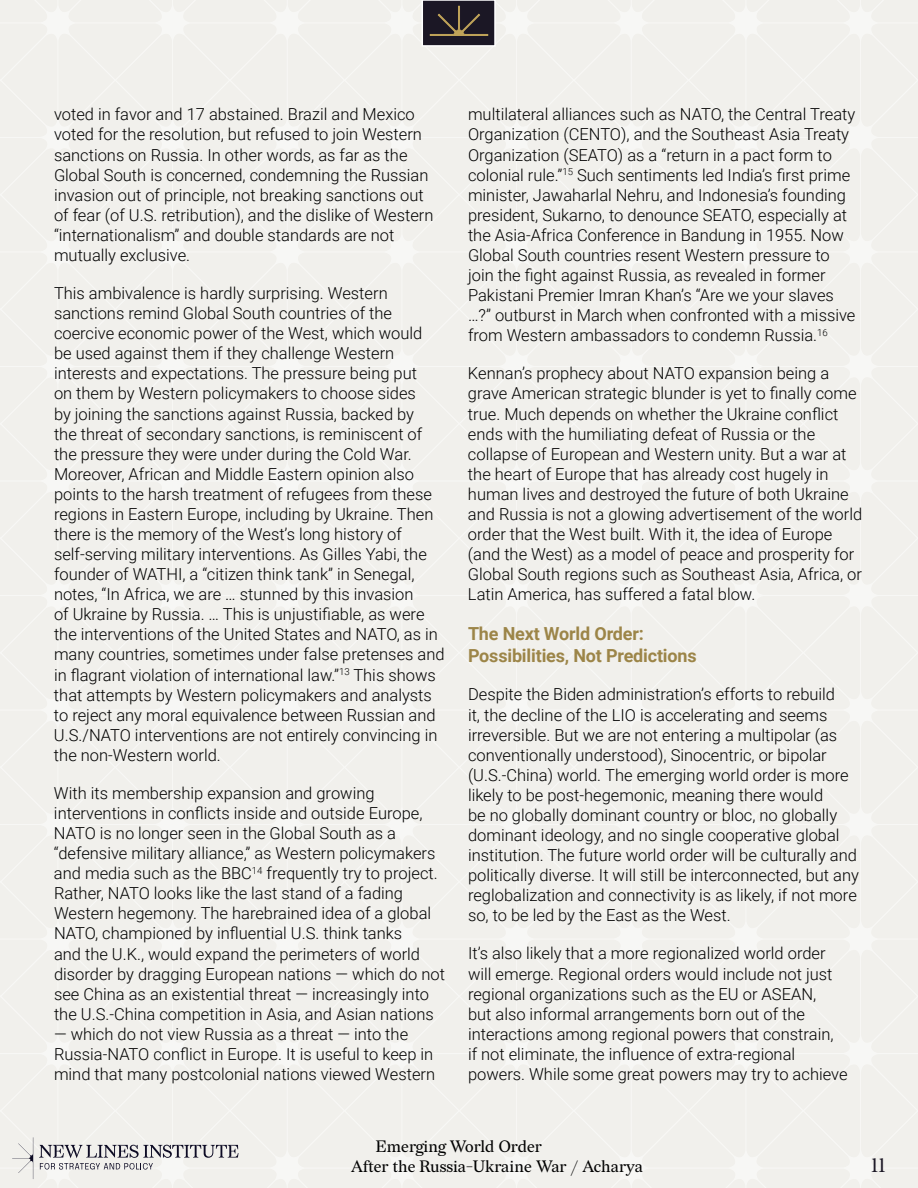
<style>
.page{position:relative;width:918px;height:1188px;background:#f1f0ec}
.page>*{position:absolute;margin:0;border:0;box-sizing:border-box;transform-origin:0 0}
.t1{font:19.5px "Redaction";color:#1b1725}
.t2{font:700 18px/22px "Roboto";letter-spacing:-.01em;color:#9c8548}
.t3{font:300 16.5px/20.1px "Roboto";color:#000}
.t4{font:16.5px "Redaction";color:#000}
</style>
<div class="page">
<div style="left:422px;top:0;width:73px;height:46px;background:#1b1725"></div>
<div style="left:422px;top:0;width:74px;height:47px;border:2px solid #fff"></div>
<svg style="left:429px;top:5px;width:60px;height:31px"></svg>
<svg style="left:12px;top:1137px;width:21px;height:42px"></svg>
<svg style="left:39px;top:1145px;width:200px;height:25px"></svg>
<p class="t3" style="left:54px;top:104px;width:381px">voted in favor and 17 abstained. Brazil and Mexico voted for the resolution, but refused to join Western sanctions on Russia. In other words, as far as the Global South is concerned, condemning the Russian invasion out of principle, not breaking sanctions out of fear (of U.S. retribution), and the dislike of Western “internationalism” and double standards are not mutually exclusive.</p>
<p class="t3" style="left:54px;top:282px;width:392px">This ambivalence is hardly surprising. Western sanctions remind Global South countries of the coercive economic power of the West, which would<br>be used against them if they challenge Western interests and expectations. The pressure being put<br>on them by Western policymakers to choose sides<br>by joining the sanctions against Russia, backed by<br>the threat of secondary sanctions, is reminiscent of the pressure they were under during the Cold War.<br>Moreover, African and Middle Eastern opinion also points to the harsh treatment of refugees from these regions in Eastern Europe, including by Ukraine. Then there is the memory of the West’s long history of self-serving military interventions. As Gilles Yabi, the founder of WATHI, a “citizen think tank” in Senegal, notes, “In Africa, we are … stunned by this invasion<br>of Ukraine by Russia. … This is unjustifiable, as were the interventions of the United States and NATO, as in many countries, sometimes under false pretenses and in flagrant violation of international law.”<sup>13</sup> This shows that attempts by Western policymakers and analysts to reject any moral equivalence between Russian and U.S./NATO interventions are not entirely convincing in the non-Western world.</p>
<p class="t3" style="left:54px;top:782px;width:393px">With its membership expansion and growing interventions in conflicts inside and outside Europe, NATO is no longer seen in the Global South as a “defensive military alliance,” as Western policymakers and media such as the BBC<sup>14</sup> frequently try to project.<br>Rather, NATO looks like the last stand of a fading Western hegemony. The harebrained idea of a global NATO, championed by influential U.S. think tanks<br>and the U.K., would expand the perimeters of world disorder by dragging European nations — which do not see China as an existential threat — increasingly into the U.S.-China competition in Asia, and Asian nations</p>
<p class="t3" style="left:54px;top:1023px;width:383px">— which do not view Russia as a threat — into the<br>Russia-NATO conflict in Europe. It is useful to keep in mind that many postcolonial nations viewed Western</p>
<p class="t3" style="left:468px;top:104px;width:389px">multilateral alliances such as NATO, the Central Treaty Organization (CENTO), and the Southeast Asia Treaty Organization (SEATO) as a “return in a pact form to colonial rule.”<sup>15</sup> Such sentiments led India’s first prime minister, Jawaharlal Nehru, and Indonesia’s founding president, Sukarno, to denounce SEATO, especially at the Asia-Africa Conference in Bandung in 1955. Now Global South countries resent Western pressure to join the fight against Russia, as revealed in former Pakistani Premier Imran Khan’s “Are we your slaves …?” outburst in March when confronted with a missive from Western ambassadors to condemn Russia.<sup>16</sup></p>
<p class="t3" style="left:468px;top:363px;width:396px">Kennan’s prophecy about NATO expansion being a grave American strategic blunder is yet to finally come true. Much depends on whether the Ukraine conflict ends with the humiliating defeat of Russia or the collapse of European and Western unity. But a war at the heart of Europe that has already cost hugely in human lives and destroyed the future of both Ukraine and Russia is not a glowing advertisement of the world order that the West built. With it, the idea of Europe (and the West) as a model of peace and prosperity for Global South regions such as Southeast Asia, Africa, or Latin America, has suffered a fatal blow.</p>
<p class="t2" style="left:468px;top:622px;width:230px">The Next World Order:<br>Possibilities, Not Predictions</p>
<p class="t3" style="left:468px;top:684px;width:392px">Despite the Biden administration’s efforts to rebuild<br>it, the decline of the LIO is accelerating and seems irreversible. But we are not entering a multipolar (as conventionally understood), Sinocentric, or bipolar (U.S.-China) world. The emerging world order is more likely to be post-hegemonic, meaning there would<br>be no globally dominant country or bloc, no globally dominant ideology, and no single cooperative global institution. The future world order will be culturally and politically diverse. It will still be interconnected, but any reglobalization and connectivity is as likely, if not more so, to be led by the East as the West.</p>
<p class="t3" style="left:468px;top:943px;width:381px">It’s also likely that a more regionalized world order will emerge. Regional orders would include not just regional organizations such as the EU or ASEAN,<br>but also informal arrangements born out of the interactions among regional powers that constrain,<br>if not eliminate, the influence of extra-regional powers. While some great powers may try to achieve</p>
<p class="t4" style="left:376px;top:1137px;width:168px">Emerging World Order</p>
<p class="t4" style="left:351px;top:1156px;width:293px">After the Russia-Ukraine War / Acharya</p>
<p class="t1" style="left:871px;top:1153px;width:16px">11</p>
</div>
